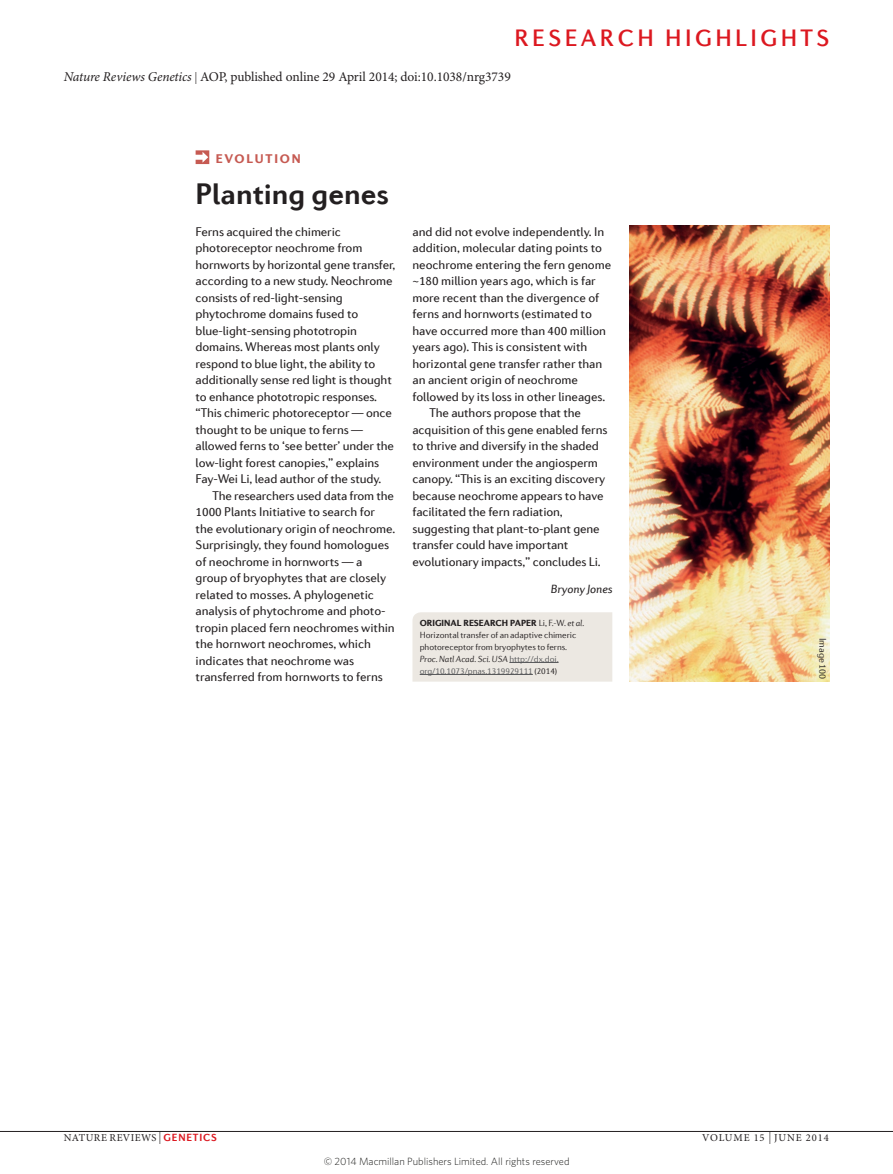
<style>
.page{position:relative;width:893px;height:1174px;background:#fff}
.page>*{position:absolute;margin:0;border:0;box-sizing:border-box;transform-origin:0 0}
.title-small{font:700 30px "Diverda Sans Com";color:#231f20}
.sectionheader{font:500 24px "Diverda Sans Com";letter-spacing:.14em;color:#dc1820}
.t1{font:13.5px "Minion Pro";letter-spacing:-.005em;color:#231f20}
.bodyboldindent{font:12.75px/16.5px "Diverda Sans Com Regular 2";letter-spacing:-.005em;color:#231f20}
.bodyboldfirst{font:12.75px/16.5px "Diverda Sans Com Regular 2";letter-spacing:-.01em;color:#231f20}
.ministrap{font:900 12.75px "Diverda Sans Com";letter-spacing:.14em;color:#c65a52}
.authorbold{font:italic 12px "Diverda Sans Com";letter-spacing:-.005em;color:#231f20}
.t2{font:300 10.5px "Whitney";color:#1d1d1b}
.t3{font:10.5px "Minion Pro";letter-spacing:.04em;color:#231f20}
.t4{font:10.5px "Minion Pro";letter-spacing:.085em;color:#231f20}
.creditstyle{font:300 9.75px "Diverda Sans Com";letter-spacing:-.005em;color:#231f20}
.webbody{font:300 9px/12px "Diverda Sans Com";letter-spacing:-.005em;color:#231f20}
.s1{font-style:italic}
.s2{font-size:12px}
.s3{font-family:"Diverda Sans Com"}
.s4{font-weight:900}
.s5{color:#57585a}
.s6{font-family:"Diverda Sans Com";font-weight:700;color:#dc1820}
</style>
<div class="page">
<img style="left:629px;top:225px;width:200px;height:456px">
<hr style="left:0;top:1131px;width:893px;height:1px;background:#231f20">
<svg style="left:196px;top:150px;width:13px;height:14px"></svg>
<div style="left:412px;top:612px;width:200px;height:69px;background:#ece8e2"></div>
<hr style="left:509px;top:662px;width:50px;height:1px;background:#57585a">
<hr style="left:420px;top:674px;width:113px;height:1px;background:#57585a">
<p class="sectionheader" style="left:514px;top:24px;width:316px">RESEARCH HIGHLIGHTS</p>
<p class="t1" style="left:64px;top:69px;width:449px"><span class="s1">Nature Reviews Genetics</span> <span class="s2">|</span> AOP, published online 29 April 2014; doi:10.1038/nrg3739</p>
<p class="ministrap" style="left:216px;top:150px;width:87px">EVOLUTION</p>
<p class="title-small" style="left:196px;top:176px;width:195px">Planting genes</p>
<p class="bodyboldfirst" style="left:196px;top:223px;width:201px">Ferns acquired the chimeric photoreceptor neochrome from hornworts by horizontal gene transfer, according to a new study. Neochrome consists of red-light-sensing phytochrome domains fused to blue-light-sensing phototropin domains. Whereas most plants only respond to blue light, the ability to additionally sense red light is thought to enhance phototropic responses. “This chimeric photoreceptor — once thought to be unique to ferns — allowed ferns to ‘see better’ under the low-light forest canopies,” explains Fay-Wei Li, lead author of the study.</p>
<p class="bodyboldindent" style="left:196px;top:487px;width:201px;text-indent:17px">The researchers used data from the 1000 Plants Initiative to search for the evolutionary origin of neochrome.<br>Surprisingly, they found homologues of neochrome in hornworts — a group of bryophytes that are closely related to mosses. A phylogenetic analysis of phytochrome and photo&shy;tropin placed fern neochromes within the hornwort neochromes, which indicates that neochrome was transferred from hornworts to ferns</p>
<p class="bodyboldindent" style="left:412px;top:223px;width:200px">and did not evolve independently. In addition, molecular dating points to neochrome entering the fern genome <span class="s3">~180 million years ago, which is far </span>more recent than the divergence of ferns and hornworts (estimated to <span class="s3">have occurred more than 400 million </span>years ago). This is consistent with horizontal gene transfer rather than an ancient origin of neochrome followed by its loss in other lineages.</p>
<p class="bodyboldindent" style="left:412px;top:405px;width:197px;text-indent:17px">The authors propose that the acquisition of this gene enabled ferns to thrive and diversify in the shaded environment under the angiosperm canopy. “This is an exciting discovery because neochrome appears to have facilitated the fern radiation, suggesting that plant-to-plant gene transfer could have important evolutionary impacts,” concludes Li.</p>
<p class="authorbold" style="left:551px;top:582px;width:63px">Bryony Jones</p>
<p class="webbody" style="left:420px;top:616px;width:166px"><span class="s4">ORIGINAL RESEARCH PAPER</span> Li, F.-W. <span class="s1">et al.<br></span>Horizontal transfer of an adaptive chimeric photoreceptor from bryophytes to ferns.<br><span class="s1">Proc. Natl Acad. Sci. USA</span> <span class="s5">http://dx.doi. org/10.1073/pnas.1319929111</span> (2014)</p>
<p class="creditstyle" style="left:828px;top:638px;width:43px;rotate:90deg">Image 100</p>
<p class="t3" style="left:64px;top:1131px;width:154px">NATURE REVIEWS <span class="s2">|</span> <span class="s6">GENETICS</span></p>
<p class="t4" style="left:702px;top:1131px;width:128px">VOLUME 15 <span class="s2">|</span> JUNE 2014</p>
<p class="t2" style="left:324px;top:1154px;width:247px">© 2014 Macmillan Publishers Limited. All rights reserved</p>
</div>
